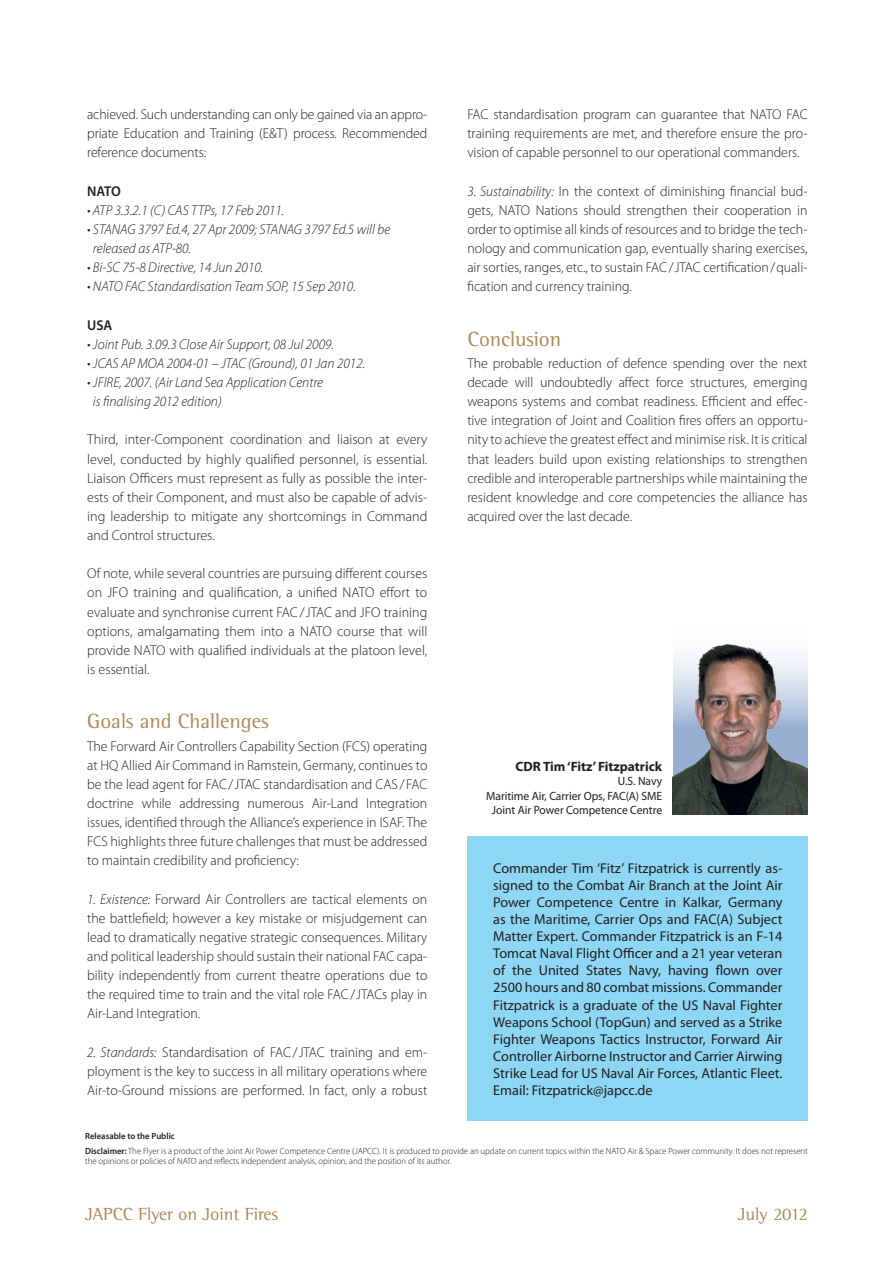
<style>
.page{position:relative;width:893px;height:1263px;background:#fff}
.page>*{position:absolute;margin:0;border:0;box-sizing:border-box;transform-origin:0 0}
.Subheadline{font:21px "Rotis Semi Serif Pro";color:#b08856}
.t1{font:18px "Rotis Semi Serif Pro";color:#b08856}
.body_text{font:300 14.25px/19.2px "Myriad Pro";color:#231f20;text-align:justify}
.box_bodytext{font:14.25px/17.1px "Myriad Pro";color:#231f20;text-align:justify}
.body_text-2{font:italic 300 14.25px/19.2px "Myriad Pro";color:#231f20}
.body_text-3{font:600 14.25px "Myriad Pro";color:#231f20}
.t2{font:700 13.5px "Myriad Pro";color:#231f20}
.t3{font:12px/14.4px "Myriad Pro";letter-spacing:-.005em;color:#231f20;text-align:right;scale:.96 1}
.Disclaimer{font:300 9px/10.5px "Myriad Pro";color:#231f20}
.Disclaimer-2{font:600 9px "Myriad Pro";color:#231f20}
.s1{font-style:italic}
.s2{font-weight:600}
</style>
<div class="page">
<div style="left:468px;top:836px;width:340px;height:284px;background:#8dd7f5"></div>
<img style="left:673px;top:643px;width:135px;height:171px">
<p class="body_text" style="left:87px;top:105px;width:342px">achieved. Such understanding can only be gained via an appro&shy;priate Education and Training (E&amp;T) process. Recommended reference documents:</p>
<p class="body_text-3" style="left:87px;top:182px;width:35px">NATO</p>
<p class="body_text-2" style="left:87px;top:201px;width:199px">• ATP 3.3.2.1 (C) CAS TTPs, 17 Feb 2011.</p>
<p class="body_text-2" style="left:93px;top:220px;width:299px;text-indent:-6px">• STANAG 3797 Ed.4, 27 Apr 2009; STANAG 3797 Ed.5 will be released as ATP-80.</p>
<p class="body_text-2" style="left:87px;top:258px;width:178px">• Bi-SC 75-8 Directive, 14 Jun 2010.</p>
<p class="body_text-2" style="left:87px;top:277px;width:270px">• NATO FAC Standardisation Team SOP, 15 Sep 2010.</p>
<p class="body_text-3" style="left:87px;top:316px;width:27px">USA</p>
<p class="body_text-2" style="left:87px;top:335px;width:248px">• Joint Pub. 3.09.3 Close Air Support, 08 Jul 2009.</p>
<p class="body_text-2" style="left:87px;top:354px;width:280px">• JCAS AP MOA 2004-01 – JTAC (Ground), 01 Jan 2012.</p>
<p class="body_text-2" style="left:93px;top:373px;width:232px;text-indent:-6px">• JFIRE, 2007. (Air Land Sea Application Centre is finalising 2012 edition)</p>
<p class="body_text" style="left:87px;top:430px;width:342px">Third, inter-Component coordination and liaison at every level, conducted by highly qualified personnel, is essential.<br>Liaison Officers must represent as fully as possible the inter&shy;ests of their Component, and must also be capable of advis&shy;ing leadership to mitigate any shortcomings in Command and Control structures.</p>
<p class="body_text" style="left:87px;top:564px;width:342px">Of note, while several countries are pursuing different courses on JFO training and qualification, a unified NATO effort to evaluate and synchronise current FAC/JTAC and JFO training options, amalgamating them into a NATO course that will provide NATO with qualified individuals at the platoon level, is essential.</p>
<p class="Subheadline" style="left:87px;top:708px;width:183px">Goals and Challenges</p>
<p class="body_text" style="left:87px;top:736px;width:342px">The Forward Air Controllers Capability Section (FCS) operating at HQ Allied Air Command in Ramstein, Germany, continues to be the lead agent for FAC/JTAC standardisation and CAS / FAC doctrine while addressing numerous Air-Land Integration issues, identified through the Alliance’s experience in ISAF. The FCS highlights three future challenges that must be addressed to maintain credibility and proficiency:</p>
<p class="body_text" style="left:87px;top:889px;width:342px"><span class="s1">1. Existence:</span> Forward Air Controllers are tactical elements on the battlefield; however a key mistake or misjudgement can lead to dramatically negative strategic consequences. Military and political leadership should sustain their national FAC capa&shy;bility independently from current theatre operations due to the required time to train and the vital role FAC/JTACs play in Air-Land Integration.</p>
<p class="body_text" style="left:87px;top:1043px;width:342px"><span class="s1">2. Standards:</span> Standardisation of FAC/JTAC training and em&shy;ployment is the key to success in all military operations where Air-to-Ground missions are performed. In fact, only a robust</p>
<p class="body_text" style="left:467px;top:105px;width:342px">FAC standardisation program can guarantee that NATO FAC training requirements are met, and therefore ensure the pro&shy;vision of capable personnel to our operational commanders.</p>
<p class="body_text" style="left:467px;top:181px;width:342px"><span class="s1">3. Sustainability:</span> In the context of diminishing financial bud&shy;gets, NATO Nations should strengthen their cooperation in order to optimise all kinds of resources and to bridge the tech&shy;nology and communication gap, eventually sharing exercises, air sorties, ranges, etc., to sustain FAC/JTAC certification/quali&shy;fication and currency training.</p>
<p class="Subheadline" style="left:467px;top:326px;width:95px">Conclusion</p>
<p class="body_text" style="left:467px;top:354px;width:342px">The probable reduction of defence spending over the next decade will undoubtedly affect force structures, emerging weapons systems and combat readiness. Efficient and effec&shy;tive integration of Joint and Coalition fires offers an opportu&shy;nity to achieve the greatest effect and minimise risk. It is critical that leaders build upon existing relationships to strengthen credible and interoperable partnerships while maintaining the resident knowledge and core competencies the alliance has acquired over the last decade.</p>
<p class="t2" style="left:515px;top:757px;width:148px">CDR Tim ‘Fitz’ Fitzpatrick</p>
<p class="t3" style="left:486px;top:774px;width:185px">U.S. Navy<br>Maritime Air, Carrier Ops, FAC(A) SME<br>Joint Air Power Competence Centre</p>
<p class="box_bodytext" style="left:493px;top:859px;width:291px">Commander Tim ‘Fitz’ Fitzpatrick is currently as&shy;signed to the Combat Air Branch at the Joint Air Power Competence Centre in Kalkar, Germany as the Maritime, Carrier Ops and FAC(A) Subject Matter Expert. Commander Fitzpatrick is an F-14<br>Tomcat Naval Flight Officer and a 21 year veteran of the United States Navy, having flown over 2500 hours and 80 combat missions. Commander Fitzpatrick is a graduate of the US Naval Fighter Weapons School (TopGun) and served as a Strike Fighter Weapons Tactics Instructor, Forward Air Controller Airborne Instructor and Carrier Airwing Strike Lead for US Naval Air Forces, Atlantic Fleet.<br>Email: Fitzpatrick@japcc.de</p>
<p class="Disclaimer-2" style="left:85px;top:1130px;width:91px">Releasable to the Public</p>
<p class="Disclaimer" style="left:85px;top:1146px;width:724px"><span class="s2">Disclaimer:</span> The Flyer is a product of the Joint Air Power Competence Centre (JAPCC). It is produced to provide an update on current topics within the NATO Air &amp; Space Power community. It does not represent the opinions or policies of NATO and reflects independent analysis, opinion, and the position of its author.</p>
<p class="t1" style="left:85px;top:1203px;width:195px">JAPCC Flyer on Joint Fires</p>
<p class="t1" style="left:738px;top:1203px;width:71px">July 2012</p>
</div>
